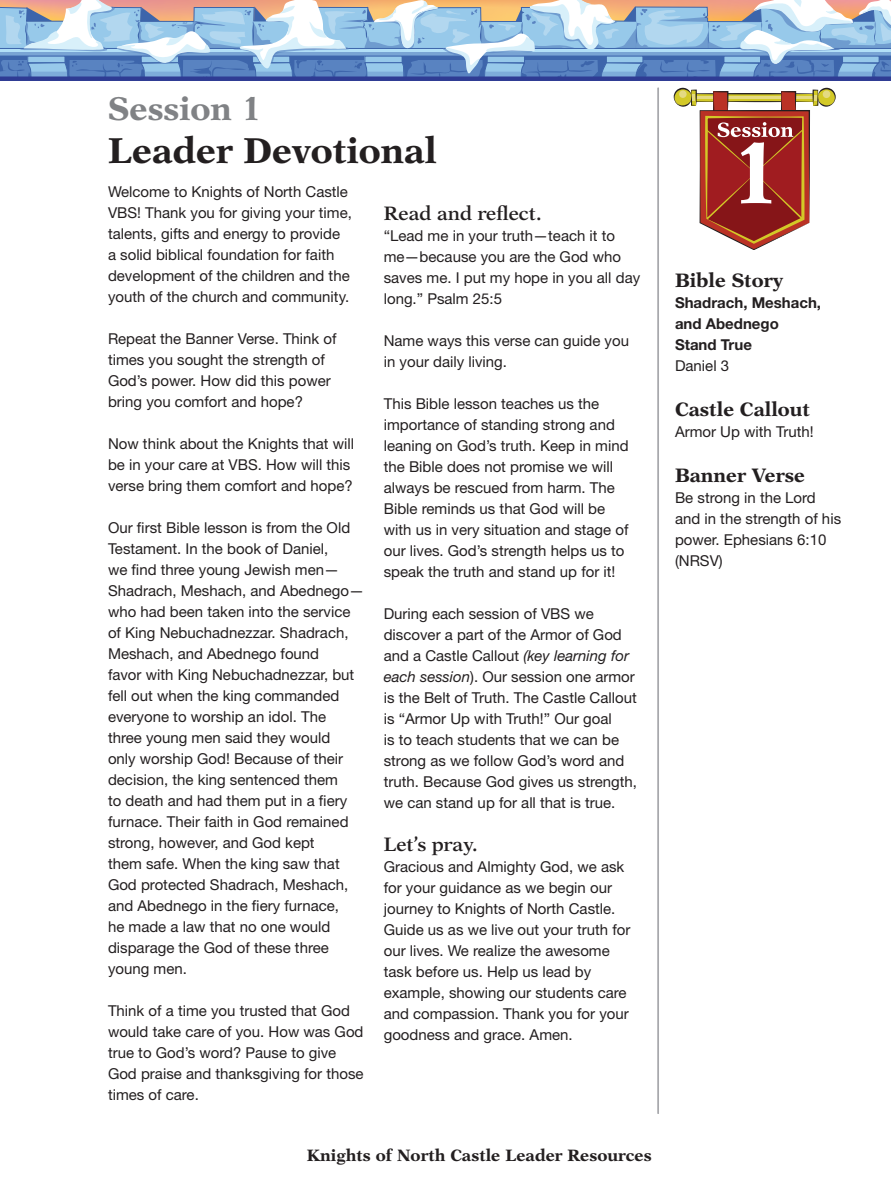
<style>
.page{position:relative;width:891px;height:1188px;background:#fff}
.page>*{position:absolute;margin:0;border:0;box-sizing:border-box;transform-origin:0 0}
.t1{font:700 36px "New Aster LT Std";color:#231f20}
.KONC_Body_Text_Regul{font:700 33px "New Aster LT Std";color:#808285}
.KONC_Body_Text_Regul-2{font:700 19.5px "New Aster LT Std";color:#231f20}
.t2{font:600 19.5px "New Aster LT Std";color:#231f20}
.t3{font:700 16.5px "New Aster LT Std";color:#231f20}
.KONC_Body_Text_Regul-3{font:15px/21px "Helvetica Neue LT Std";color:#231f20}
.KONC_Body_Text_Regul-4{font:700 15px/21px "Helvetica Neue LT Std";color:#231f20}
.s1{font-style:italic}
</style>
<div class="page">
<hr style="left:658px;top:88px;width:1px;height:1026px;background:#a8a9ad">
<svg style="left:0;top:0;width:891px;height:76px;background:#a1b9d3"></svg>
<div style="left:0;top:76px;width:891px;height:5px;background:#2f3c94"></div>
<svg style="left:674px;top:88px;width:162px;height:162px"></svg>
<p class="KONC_Body_Text_Regul" style="left:108px;top:88px;width:155px">Session 1</p>
<p class="t1" style="left:108px;top:129px;width:330px">Leader Devotional</p>
<p class="KONC_Body_Text_Regul-3" style="left:108px;top:181px;width:245px">Welcome to Knights of North Castle VBS! Thank you for giving your time, talents, gifts and energy to provide<br>a solid biblical foundation for faith development of the children and the youth of the church and community.</p>
<p class="KONC_Body_Text_Regul-3" style="left:108px;top:328px;width:230px">Repeat the Banner Verse. Think of times you sought the strength of<br>God’s power. How did this power bring you comfort and hope?</p>
<p class="KONC_Body_Text_Regul-3" style="left:108px;top:433px;width:248px">Now think about the Knights that will be in your care at VBS. How will this verse bring them comfort and hope?</p>
<p class="KONC_Body_Text_Regul-3" style="left:108px;top:517px;width:258px">Our first Bible lesson is from the Old<br>Testament. In the book of Daniel,<br>we find three young Jewish men—<br>Shadrach, Meshach, and Abednego— who had been taken into the service of King Nebuchadnezzar. Shadrach,<br>Meshach, and Abednego found<br>favor with King Nebuchadnezzar, but fell out when the king commanded everyone to worship an idol. The<br>three young men said they would<br>only worship God! Because of their decision, the king sentenced them<br>to death and had them put in a fiery furnace. Their faith in God remained strong, however, and God kept<br>them safe. When the king saw that<br>God protected Shadrach, Meshach, and Abednego in the fiery furnace,<br>he made a law that no one would disparage the God of these three young men.</p>
<p class="KONC_Body_Text_Regul-3" style="left:108px;top:1000px;width:257px">Think of a time you trusted that God would take care of you. How was God true to God’s word? Pause to give<br>God praise and thanksgiving for those times of care.</p>
<p class="t2" style="left:384px;top:201px;width:160px">Read and reflect.</p>
<p class="KONC_Body_Text_Regul-3" style="left:384px;top:225px;width:258px">“Lead me in your truth—teach it to me—because you are the God who saves me. I put my hope in you all day long.” Psalm 25:5</p>
<p class="KONC_Body_Text_Regul-3" style="left:384px;top:330px;width:247px">Name ways this verse can guide you in your daily living.</p>
<p class="KONC_Body_Text_Regul-3" style="left:384px;top:393px;width:246px">This Bible lesson teaches us the importance of standing strong and leaning on God’s truth. Keep in mind the Bible does not promise we will always be rescued from harm. The Bible reminds us that God will be with us in very situation and stage of our lives. God’s strength helps us to speak the truth and stand up for it!</p>
<p class="KONC_Body_Text_Regul-3" style="left:384px;top:603px;width:255px">During each session of VBS we discover a part of the Armor of God and a Castle Callout <span class="s1">(key learning for each session</span>). Our session one armor is the Belt of Truth. The Castle Callout is “Armor Up with Truth!” Our goal<br>is to teach students that we can be strong as we follow God’s word and truth. Because God gives us strength, we can stand up for all that is true.</p>
<p class="t2" style="left:384px;top:833px;width:95px">Let’s pray.</p>
<p class="KONC_Body_Text_Regul-3" style="left:384px;top:856px;width:248px">Gracious and Almighty God, we ask for your guidance as we begin our journey to Knights of North Castle.<br>Guide us as we live out your truth for our lives. We realize the awesome task before us. Help us lead by example, showing our students care and compassion. Thank you for your goodness and grace. Amen.</p>
<p class="t3" style="left:307px;top:1145px;width:346px">Knights of North Castle Leader Resources</p>
<p class="KONC_Body_Text_Regul-2" style="left:675px;top:269px;width:110px">Bible Story</p>
<p class="KONC_Body_Text_Regul-4" style="left:675px;top:292px;width:148px">Shadrach, Meshach, and Abednego</p>
<p class="KONC_Body_Text_Regul-4" style="left:675px;top:334px;width:78px">Stand True</p>
<p class="KONC_Body_Text_Regul-3" style="left:675px;top:355px;width:56px">Daniel 3</p>
<p class="KONC_Body_Text_Regul-2" style="left:675px;top:398px;width:137px">Castle Callout</p>
<p class="KONC_Body_Text_Regul-3" style="left:675px;top:421px;width:140px">Armor Up with Truth!</p>
<p class="KONC_Body_Text_Regul-2" style="left:675px;top:464px;width:132px">Banner Verse</p>
<p class="KONC_Body_Text_Regul-3" style="left:675px;top:487px;width:168px">Be strong in the Lord and in the strength of his power. Ephesians 6:10 (NRSV)</p>
</div>
